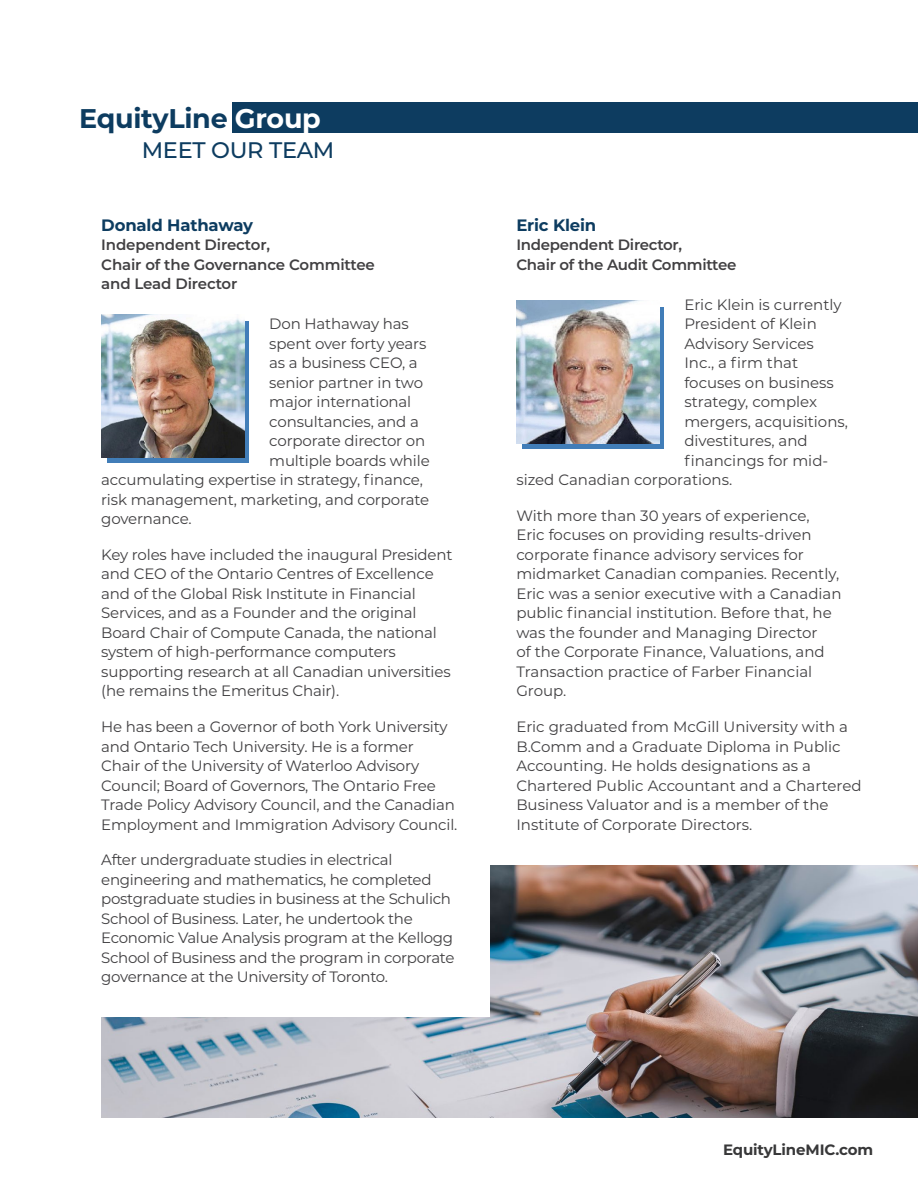
<style>
.page{position:relative;width:918px;height:1188px;background:#fff}
.page>*{position:absolute;margin:0;border:0;box-sizing:border-box;transform-origin:0 0}
.t1{font:700 27px "Montserrat";letter-spacing:-.01em;color:#0d3c60}
.t2{font:500 22.5px "Montserrat";letter-spacing:-.015em;color:#0d3c60}
.t3{font:700 16.5px "Montserrat";letter-spacing:-.01em;color:#0d3c60}
.t4{font:15px/19.5px "Montserrat";letter-spacing:-.01em;color:#414042}
.t5{font:600 15px/19.5px "Montserrat";letter-spacing:-.015em;color:#414042}
.t6{font:700 15px "Montserrat";letter-spacing:-.01em;color:#383839}
.s1{color:#fff}
</style>
<div class="page">
<img style="left:101px;top:865px;width:817px;height:253px">
<div style="left:79px;top:765px;width:411px;height:252px;background:#fff"></div>
<div style="left:232px;top:103px;width:686px;height:30px;background:#0d3c60"></div>
<div style="left:107px;top:321px;width:142px;height:141px;background:#417db8"></div>
<img style="left:101px;top:315px;width:143px;height:143px">
<div style="left:522px;top:307px;width:142px;height:141px;background:#417db8"></div>
<img style="left:516px;top:301px;width:144px;height:143px">
<h1 class="t1" style="left:79px;top:99px;width:243px">EquityLine <span class="s1">Group</span></h1>
<h2 class="t2" style="left:142px;top:134px;width:194px">MEET OUR TEAM</h2>
<p class="t3" style="left:101px;top:213px;width:153px">Donald Hathaway</p>
<p class="t5" style="left:101px;top:235px;width:275px">Independent Director,<br>Chair of the Governance Committee and Lead Director</p>
<p class="t4" style="left:269px;top:314px;width:141px">Don Hathaway has</p>
<p class="t4" style="left:269px;top:333px;width:159px">spent over forty years</p>
<p class="t4" style="left:269px;top:353px;width:150px">as a business CEO, a</p>
<p class="t4" style="left:269px;top:372px;width:155px">senior partner in two</p>
<p class="t4" style="left:269px;top:392px;width:144px">major international</p>
<p class="t4" style="left:269px;top:411px;width:151px">consultancies, and a</p>
<p class="t4" style="left:269px;top:431px;width:158px">corporate director on</p>
<p class="t4" style="left:269px;top:450px;width:162px">multiple boards while</p>
<p class="t4" style="left:101px;top:470px;width:323px">accumulating expertise in strategy, finance,</p>
<p class="t4" style="left:101px;top:489px;width:329px">risk management, marketing, and corporate</p>
<p class="t4" style="left:101px;top:509px;width:92px">governance.</p>
<p class="t4" style="left:101px;top:544px;width:353px">Key roles have included the inaugural President and CEO of the Ontario Centres of Excellence and of the Global Risk Institute in Financial Services, and as a Founder and the original Board Chair of Compute Canada, the national system of high-performance computers supporting research at all Canadian universities (he remains the Emeritus Chair).</p>
<p class="t4" style="left:101px;top:717px;width:358px">He has been a Governor of both York University and Ontario Tech University. He is a former<br>Chair of the University of Waterloo Advisory Council; Board of Governors, The Ontario Free Trade Policy Advisory Council, and the Canadian Employment and Immigration Advisory Council.</p>
<p class="t4" style="left:101px;top:850px;width:355px">After undergraduate studies in electrical engineering and mathematics, he completed postgraduate studies in business at the Schulich School of Business. Later, he undertook the Economic Value Analysis program at the Kellogg School of Business and the program in corporate governance at the University of Toronto.</p>
<p class="t3" style="left:516px;top:213px;width:81px">Eric Klein</p>
<p class="t5" style="left:516px;top:235px;width:222px">Independent Director,<br>Chair of the Audit Committee</p>
<p class="t4" style="left:684px;top:294px;width:159px">Eric Klein is currently</p>
<p class="t4" style="left:684px;top:314px;width:134px">President of Klein</p>
<p class="t4" style="left:684px;top:333px;width:131px">Advisory Services</p>
<p class="t4" style="left:684px;top:353px;width:115px">Inc., a firm that</p>
<p class="t4" style="left:684px;top:372px;width:151px">focuses on business</p>
<p class="t4" style="left:684px;top:392px;width:134px">strategy, complex</p>
<p class="t4" style="left:684px;top:411px;width:165px">mergers, acquisitions,</p>
<p class="t4" style="left:684px;top:431px;width:125px">divestitures, and</p>
<p class="t4" style="left:684px;top:450px;width:145px">financings for mid-</p>
<p class="t4" style="left:516px;top:470px;width:217px">sized Canadian corporations.</p>
<p class="t4" style="left:516px;top:505px;width:327px">With more than 30 years of experience, Eric focuses on providing results-driven corporate finance advisory services for midmarket Canadian companies. Recently, Eric was a senior executive with a Canadian public financial institution. Before that, he was the founder and Managing Director<br>of the Corporate Finance, Valuations, and Transaction practice of Farber Financial Group.</p>
<p class="t4" style="left:516px;top:717px;width:347px">Eric graduated from McGill University with a B.Comm and a Graduate Diploma in Public Accounting. He holds designations as a Chartered Public Accountant and a Chartered Business Valuator and is a member of the Institute of Corporate Directors.</p>
<p class="t6" style="left:723px;top:1139px;width:152px">EquityLineMIC.com</p>
</div>
